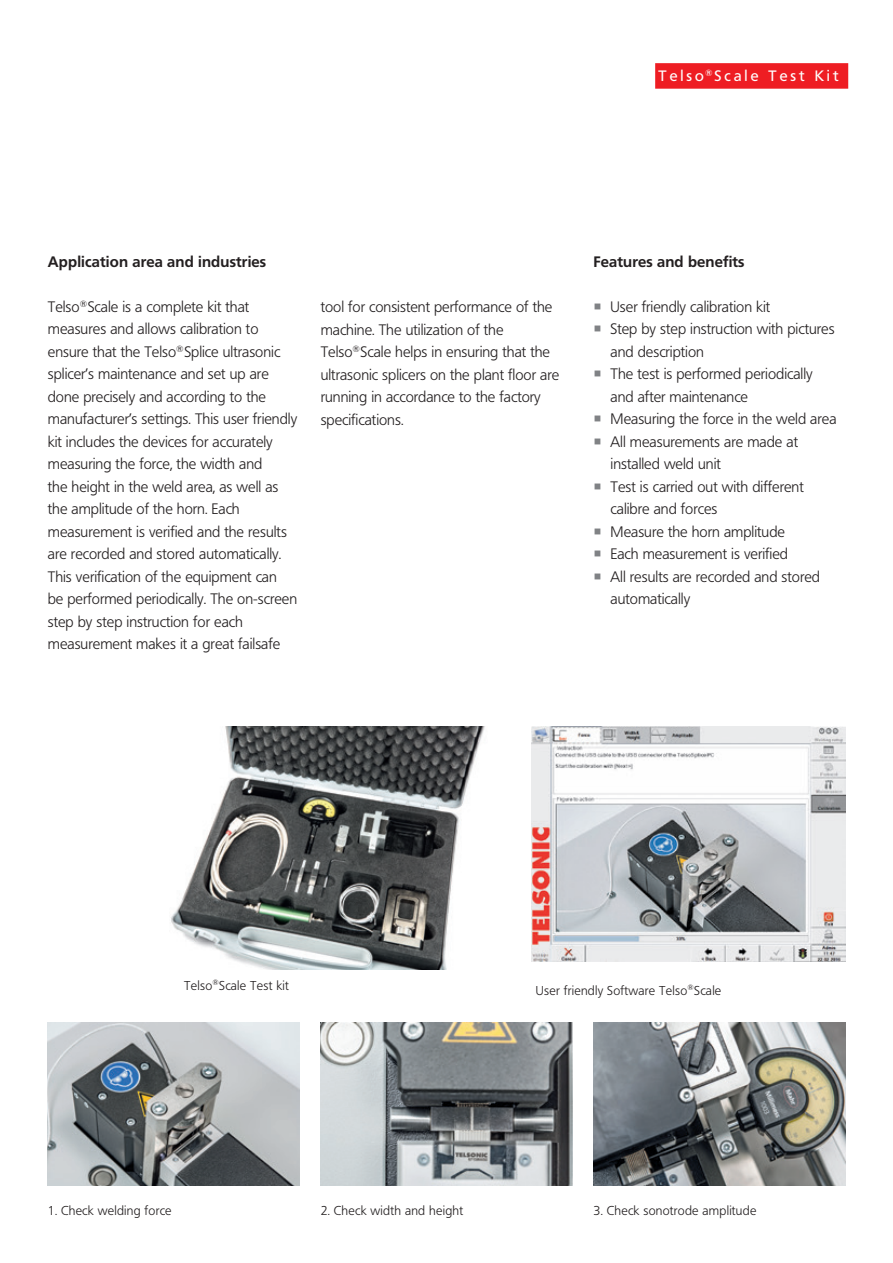
<style>
.page{position:relative;width:893px;height:1263px;background:#fff}
.page>*{position:absolute;margin:0;border:0;box-sizing:border-box;transform-origin:0 0}
.t1{font:300 15px/22.5px "Frutiger BQ";color:#231f20}
.t2{font:700 15px "Frutiger BQ";letter-spacing:.01em;color:#231f20}
.t3{font:15px "Frutiger BQ";letter-spacing:.2em;color:#fff}
.t4{font:300 12.75px "Frutiger BQ";letter-spacing:.02em;color:#231f20}
.s1{color:#808285}
</style>
<div class="page">
<div style="left:655px;top:63px;width:193px;height:26px;background:#ee1d23"></div>
<img style="left:171px;top:726px;width:314px;height:243px">
<img style="left:531px;top:726px;width:314px;height:236px">
<img style="left:48px;top:1023px;width:251px;height:162px">
<img style="left:321px;top:1023px;width:251px;height:162px">
<img style="left:594px;top:1023px;width:251px;height:162px">
<p class="t3" style="left:659px;top:67px;width:182px">Telso<sup>®</sup>Scale Test Kit</p>
<p class="t2" style="left:48px;top:253px;width:220px">Application area and industries</p>
<p class="t1" style="left:48px;top:296px;width:251px">Telso<sup>®</sup>Scale is a complete kit that measures and allows calibration to ensure that the Telso<sup>®</sup>Splice ultrasonic splicer’s maintenance and set up are done precisely and according to the manufacturer’s settings. This user friendly kit includes the devices for accurately measuring the force, the width and<br>the height in the weld area, as well as the amplitude of the horn. Each measurement is verified and the results are recorded and stored automatically.<br>This verification of the equipment can<br>be performed periodically. The on-screen step by step instruction for each measurement makes it a great failsafe</p>
<p class="t1" style="left:321px;top:296px;width:240px">tool for consistent performance of the machine. The utilization of the Telso<sup>®</sup>Scale helps in ensuring that the ultrasonic splicers on the plant floor are running in accordance to the factory specifications.</p>
<p class="t2" style="left:594px;top:253px;width:153px">Features and benefits</p>
<p class="t1" style="left:594px;top:296px;width:178px"><span class="s1">○</span> User friendly calibration kit</p>
<p class="t1" style="left:611px;top:318px;width:226px;text-indent:-17px"><span class="s1">○</span> Step by step instruction with pictures and description</p>
<p class="t1" style="left:611px;top:363px;width:204px;text-indent:-17px"><span class="s1">○</span> The test is performed periodically and after maintenance</p>
<p class="t1" style="left:594px;top:408px;width:244px"><span class="s1">○</span> Measuring the force in the weld area</p>
<p class="t1" style="left:611px;top:431px;width:189px;text-indent:-17px"><span class="s1">○</span> All measurements are made at installed weld unit</p>
<p class="t1" style="left:611px;top:476px;width:195px;text-indent:-17px"><span class="s1">○</span> Test is carried out with different calibre and forces</p>
<p class="t1" style="left:594px;top:521px;width:193px"><span class="s1">○</span> Measure the horn amplitude</p>
<p class="t1" style="left:594px;top:543px;width:196px"><span class="s1">○</span> Each measurement is verified</p>
<p class="t1" style="left:611px;top:566px;width:211px;text-indent:-17px"><span class="s1">○</span> All results are recorded and stored automatically</p>
<p class="t4" style="left:184px;top:978px;width:106px">Telso<sup>®</sup>Scale Test kit</p>
<p class="t4" style="left:536px;top:983px;width:187px">User friendly Software Telso<sup>®</sup>Scale</p>
<p class="t4" style="left:48px;top:1203px;width:125px">1. Check welding force</p>
<p class="t4" style="left:321px;top:1203px;width:144px">2. Check width and height</p>
<p class="t4" style="left:593px;top:1203px;width:164px">3. Check sonotrode amplitude</p>
</div>
